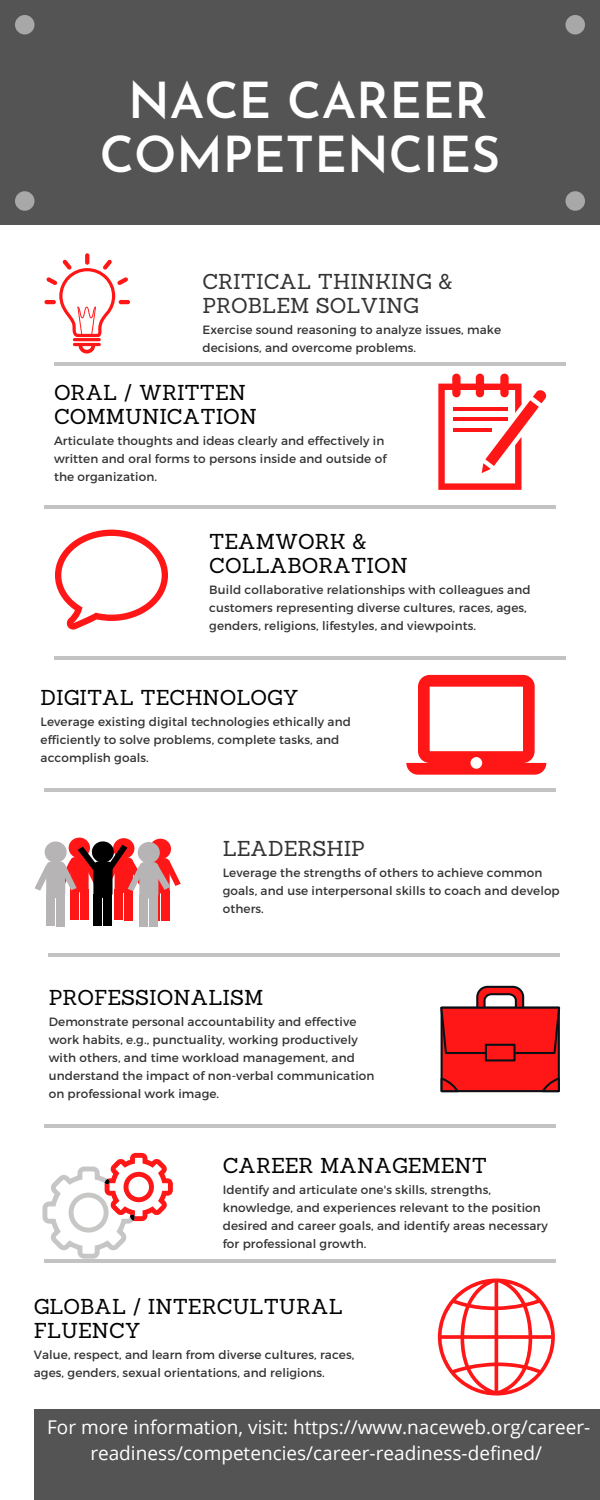
<style>
.page{position:relative;width:600px;height:1500px;background:#fff}
.page>*{position:absolute;margin:0;border:0;box-sizing:border-box;transform-origin:0 0}
.t1{font:600 49.5px/54px "Josefin Sans";color:#fff;text-align:center}
.t2{font:21px/24px "Sanchez";color:#000}
.t3{font:21px/24px "Sanchez";color:#333}
.t4{font:19px/26.2px "Open Sans";color:#fff;text-align:center}
.t5{font:12px/18px "Montserrat";letter-spacing:.01em;color:#333}
</style>
<div class="page">
<div style="left:0;top:0;width:600px;height:225px;background:#545454"></div>
<div style="left:15px;top:15px;width:19px;height:19px;background:#a8a8a8;border-radius:50%"></div>
<div style="left:566px;top:15px;width:19px;height:19px;background:#a8a8a8;border-radius:50%"></div>
<div style="left:566px;top:191px;width:19px;height:20px;background:#a8a8a8;border-radius:50%"></div>
<div style="left:15px;top:191px;width:19px;height:20px;background:#a8a8a8;border-radius:50%"></div>
<hr style="left:54px;top:362px;width:511px;height:4px;background:#c3c3c3">
<hr style="left:44px;top:505px;width:512px;height:3px;background:#333">
<hr style="left:54px;top:656px;width:511px;height:4px;background:#c3c3c3">
<hr style="left:44px;top:789px;width:512px;height:3px;background:#333">
<hr style="left:49px;top:953px;width:511px;height:3px;background:#333">
<svg style="left:55px;top:530px;width:113px;height:100px"></svg>
<svg style="left:79px;top:346px;width:16px;height:8px"></svg>
<svg style="left:85px;top:253px;width:4px;height:12px"></svg>
<svg style="left:46px;top:260px;width:82px;height:77px"></svg>
<hr style="left:73px;top:338px;width:28px;height:3px;background:#ff1616;border-radius:2px">
<hr style="left:73px;top:343px;width:28px;height:3px;background:#ff1616;border-radius:2px">
<hr style="left:44px;top:1125px;width:512px;height:3px;background:#333">
<svg style="left:438px;top:374px;width:109px;height:116px"></svg>
<svg style="left:406px;top:675px;width:140px;height:100px"></svg>
<div style="left:70px;top:889px;width:9px;height:31px;background:#ff1616"></div>
<div style="left:151px;top:890px;width:9px;height:31px;background:#ff1616"></div>
<div style="left:70px;top:857px;width:19px;height:35px;background:#ff1616;border-radius:5px"></div>
<div style="left:80px;top:889px;width:8px;height:31px;background:#ff1616"></div>
<div style="left:161px;top:890px;width:8px;height:31px;background:#ff1616"></div>
<div style="left:115px;top:890px;width:8px;height:30px;background:#ff1616"></div>
<div style="left:115px;top:858px;width:18px;height:35px;background:#ff1616;border-radius:5px"></div>
<div style="left:124px;top:890px;width:9px;height:30px;background:#ff1616"></div>
<div style="left:46px;top:895px;width:9px;height:31px;background:#b6b4b4"></div>
<div style="left:46px;top:862px;width:19px;height:36px;background:#b6b4b4;border-radius:5px"></div>
<div style="left:56px;top:895px;width:9px;height:31px;background:#b6b4b4"></div>
<div style="left:94px;top:895px;width:8px;height:31px;background:#000"></div>
<div style="left:93px;top:862px;width:20px;height:36px;background:#000;border-radius:5px"></div>
<div style="left:104px;top:895px;width:8px;height:31px;background:#000"></div>
<div style="left:140px;top:895px;width:8px;height:32px;background:#b6b4b4"></div>
<div style="left:139px;top:862px;width:19px;height:37px;background:#b6b4b4;border-radius:5px"></div>
<svg style="left:34px;top:838px;width:147px;height:53px"></svg>
<div style="left:149px;top:895px;width:9px;height:32px;background:#b6b4b4"></div>
<div style="left:442px;top:1008px;width:117px;height:83px;background:#ff1616"></div>
<div style="left:441px;top:1007px;width:119px;height:85px;border:2px solid #0a1015"></div>
<svg style="left:440px;top:986px;width:120px;height:69px"></svg>
<div style="left:486px;top:1045px;width:29px;height:15px;background:#ff1616"></div>
<div style="left:485px;top:1044px;width:31px;height:17px;border:2px solid #0a1015"></div>
<svg style="left:539px;top:1076px;width:21px;height:16px"></svg>
<svg style="left:440px;top:1076px;width:20px;height:16px"></svg>
<svg style="left:42px;top:1153px;width:131px;height:106px"></svg>
<hr style="left:44px;top:1259px;width:512px;height:4px;background:#c3c3c3">
<svg style="left:438px;top:1279px;width:117px;height:117px"></svg>
<div style="left:34px;top:1409px;width:566px;height:91px;background:#545454"></div>
<p class="t1" style="left:100px;top:79px;width:402px">NACE CAREER<br>COMPETENCIES</p>
<p class="t3" style="left:202px;top:269px;width:252px">CRITICAL THINKING &amp;<br>PROBLEM SOLVING</p>
<p class="t5" style="left:202px;top:320px;width:300px">Exercise sound reasoning to analyze issues, make decisions, and overcome problems.</p>
<p class="t2" style="left:54px;top:380px;width:205px">ORAL / WRITTEN<br>COMMUNICATION</p>
<p class="t5" style="left:54px;top:431px;width:334px">Articulate thoughts and ideas clearly and effectively in written and oral forms to persons inside and outside of the organization.</p>
<p class="t2" style="left:209px;top:529px;width:200px">TEAMWORK &amp;<br>COLLABORATION</p>
<p class="t5" style="left:209px;top:580px;width:323px">Build collaborative relationships with colleagues and customers representing diverse cultures, races, ages, genders, religions, lifestyles, and viewpoints.</p>
<p class="t2" style="left:41px;top:685px;width:260px">DIGITAL TECHNOLOGY</p>
<p class="t5" style="left:41px;top:712px;width:312px">Leverage existing digital technologies ethically and efficiently to solve problems, complete tasks, and accomplish goals.</p>
<p class="t3" style="left:223px;top:837px;width:144px">LEADERSHIP</p>
<p class="t5" style="left:223px;top:863px;width:339px">Leverage the strengths of others to achieve common goals, and use interpersonal skills to coach and develop others.</p>
<p class="t2" style="left:49px;top:986px;width:216px">PROFESSIONALISM</p>
<p class="t5" style="left:49px;top:1013px;width:327px">Demonstrate personal accountability and effective work habits, e.g., punctuality, working productively with others, and time workload management, and understand the impact of non-verbal communication on professional work image.</p>
<p class="t2" style="left:223px;top:1153px;width:266px">CAREER MANAGEMENT</p>
<p class="t5" style="left:223px;top:1180px;width:327px">Identify and articulate one's skills, strengths, knowledge, and experiences relevant to the position desired and career goals, and identify areas necessary for professional growth.</p>
<p class="t2" style="left:34px;top:1294px;width:311px">GLOBAL / INTERCULTURAL<br>FLUENCY</p>
<p class="t5" style="left:34px;top:1345px;width:322px">Value, respect, and learn from diverse cultures, races, ages, genders, sexual orientations, and religions.</p>
<p class="t4" style="left:47px;top:1413px;width:545px">For more information, visit: https://www.naceweb.org/career&shy;readiness/competencies/career-readiness-defined/</p>
</div>
